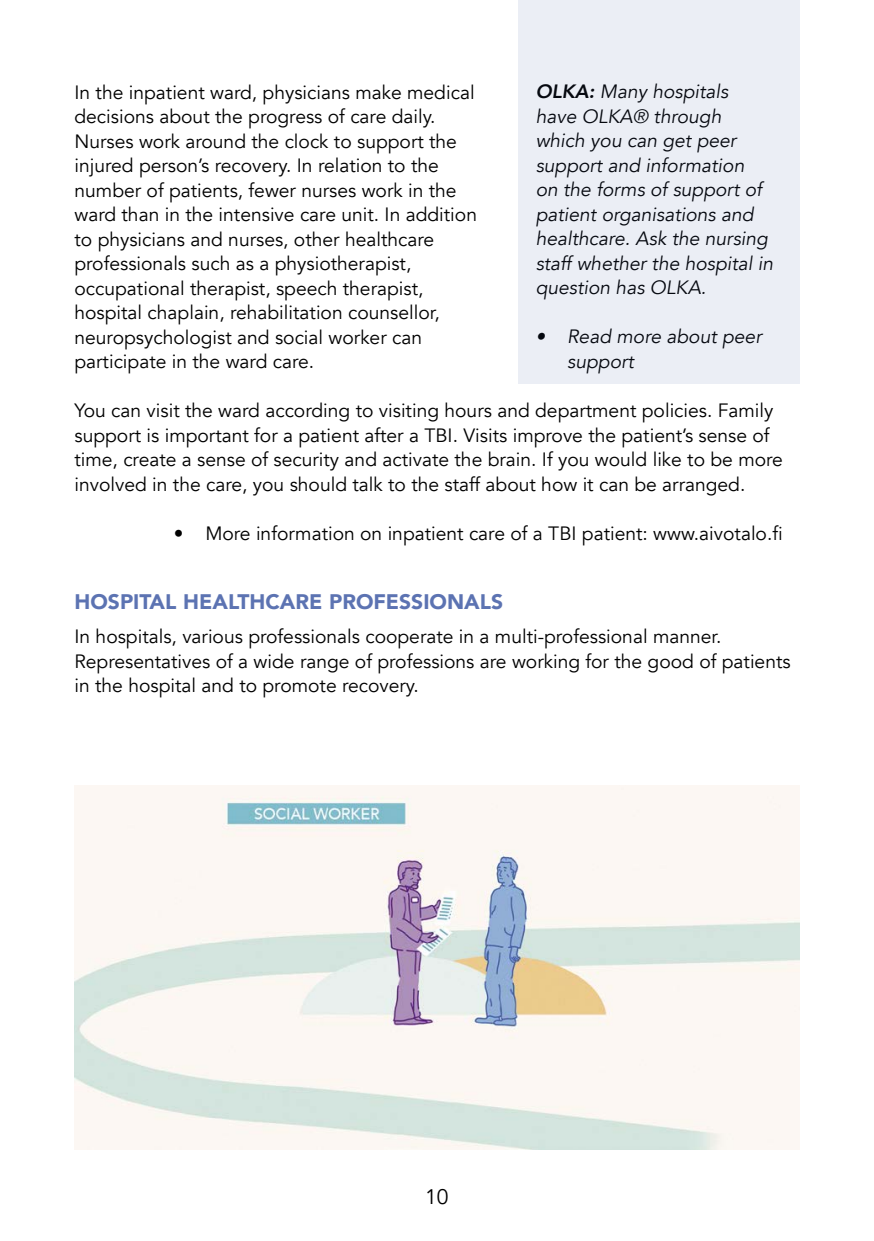
<style>
.page{position:relative;width:874px;height:1241px;background:#fff}
.page>*{position:absolute;margin:0;border:0;box-sizing:border-box;transform-origin:0 0}
.väliotsikko__h3{font:900 21px "Avenir";color:#5c73b2}
.t1{font:21px "Avenir";color:#000}
.Leipäteksti{font:19.25px/24.5px "Avenir";color:#000}
.Leipäteksti-2{font:italic 19.25px/24.5px "Avenir";color:#000}
.s1{font-weight:800}
</style>
<div class="page">
<div style="left:517px;top:0;width:282px;height:383px;background:#ebeef5"></div>
<img style="left:74px;top:785px;width:725px;height:364px">
<p class="Leipäteksti-2" style="left:535px;top:79px;width:239px"><span class="s1">OLKA:</span> Many hospitals have OLKA® through which you can get peer support and information<br>on the forms of support of patient organisations and healthcare. Ask the nursing staff whether the hospital in question has OLKA.</p>
<p class="Leipäteksti-2" style="left:567px;top:324px;width:196px;text-indent:-32px">• Read more about peer support</p>
<p class="Leipäteksti" style="left:74px;top:80px;width:404px">In the inpatient ward, physicians make medical decisions about the progress of care daily.<br>Nurses work around the clock to support the injured person’s recovery. In relation to the number of patients, fewer nurses work in the ward than in the intensive care unit. In addition to physicians and nurses, other healthcare professionals such as a physiotherapist, occupational therapist, speech therapist, hospital chaplain, rehabilitation counsellor, neuropsychologist and social worker can participate in the ward care.</p>
<p class="Leipäteksti" style="left:74px;top:399px;width:709px">You can visit the ward according to visiting hours and department policies. Family support is important for a patient after a TBI. Visits improve the patient’s sense of time, create a sense of security and activate the brain. If you would like to be more involved in the care, you should talk to the staff about how it can be arranged.</p>
<p class="Leipäteksti" style="left:174px;top:521px;width:610px">• More information on inpatient care of a TBI patient: www.aivotalo.fi</p>
<h3 class="väliotsikko__h3" style="left:74px;top:583px;width:430px">HOSPITAL HEALTHCARE PROFESSIONALS</h3>
<p class="Leipäteksti" style="left:74px;top:624px;width:717px">In hospitals, various professionals cooperate in a multi-professional manner.<br>Representatives of a wide range of professions are working for the good of patients in the hospital and to promote recovery.</p>
<p class="t1" style="left:425px;top:1184px;width:25px">10</p>
</div>
